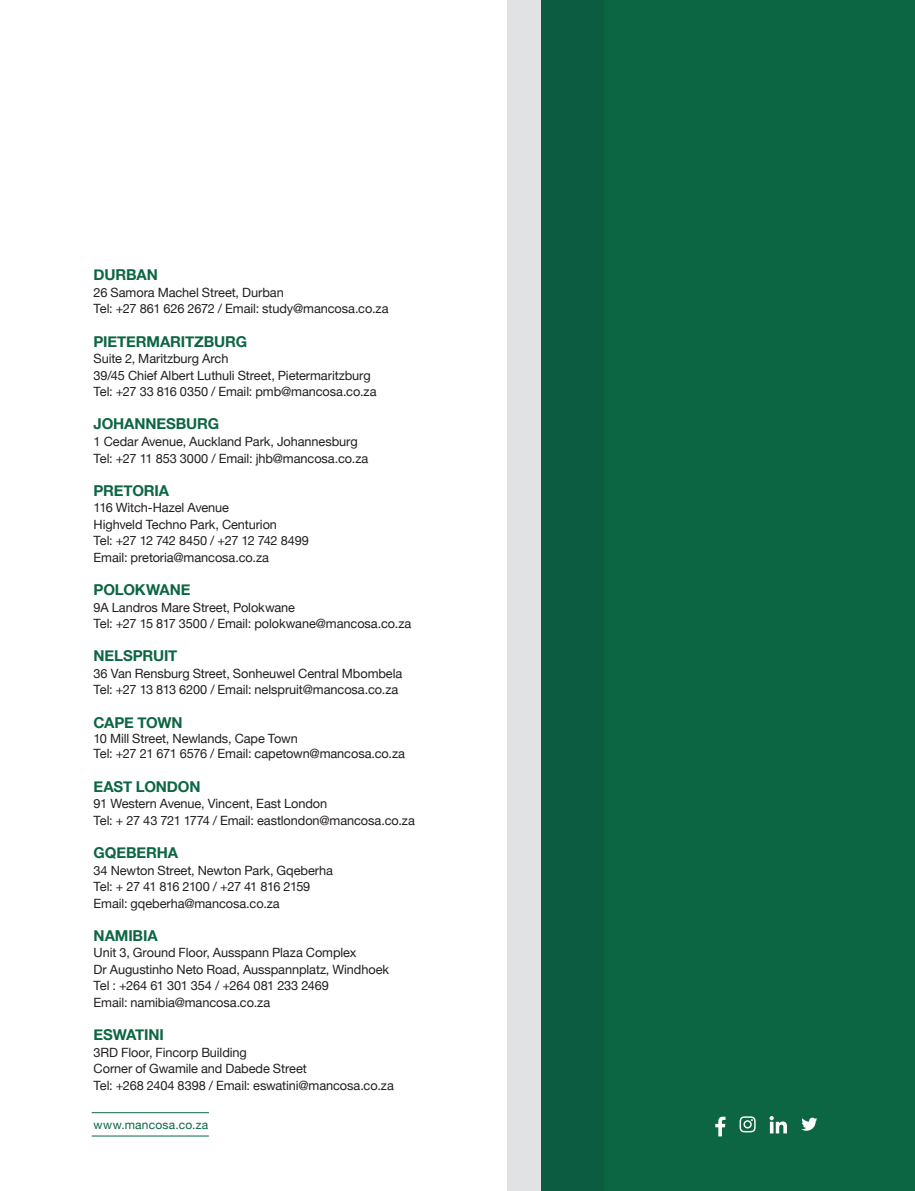
<style>
.page{position:relative;width:915px;height:1191px;background:#fff}
.page>*{position:absolute;margin:0;border:0;box-sizing:border-box;transform-origin:0 0}
.t1{font:700 15px "Helvetica Neue";letter-spacing:-.01em;color:#0d6643}
.t2{font:12.75px/16.5px "Helvetica Neue";letter-spacing:-.005em;color:#231f20}
.t3{font:12px "Helvetica Neue";letter-spacing:.02em;color:#0d6643}
</style>
<div class="page">
<div style="left:603px;top:0;width:311px;height:1191px;background:#0d6643"></div>
<svg style="left:769px;top:1116px;width:18px;height:18px"></svg>
<svg style="left:801px;top:1117px;width:17px;height:14px"></svg>
<svg style="left:715px;top:1116px;width:11px;height:20px"></svg>
<svg style="left:739px;top:1116px;width:17px;height:17px"></svg>
<hr style="left:92px;top:1135px;width:117px;height:1px;background:#0d6643">
<hr style="left:92px;top:1112px;width:117px;height:1px;background:#0d6643">
<div style="left:507px;top:0;width:34px;height:1191px;background:#e1e2e4"></div>
<div style="left:541px;top:0;width:62px;height:1191px;background:#0c5c41"></div>
<p class="t1" style="left:94px;top:269px;width:66px">DURBAN</p>
<p class="t2" style="left:94px;top:285px;width:296px">26 Samora Machel Street, Durban<br>Tel: +27 861 626 2672 / Email: study@mancosa.co.za</p>
<p class="t1" style="left:94px;top:336px;width:155px">PIETERMARITZBURG</p>
<p class="t2" style="left:94px;top:351px;width:284px">Suite 2, Maritzburg Arch<br>39/45 Chief Albert Luthuli Street, Pietermaritzburg<br>Tel: +27 33 816 0350 / Email: pmb@mancosa.co.za</p>
<p class="t1" style="left:94px;top:418px;width:127px">JOHANNESBURG</p>
<p class="t2" style="left:94px;top:434px;width:276px">1 Cedar Avenue, Auckland Park, Johannesburg<br>Tel: +27 11 853 3000 / Email: jhb@mancosa.co.za</p>
<p class="t1" style="left:94px;top:485px;width:77px">PRETORIA</p>
<p class="t2" style="left:94px;top:500px;width:217px">116 Witch-Hazel Avenue<br>Highveld Techno Park, Centurion<br>Tel: +27 12 742 8450 / +27 12 742 8499<br>Email: pretoria@mancosa.co.za</p>
<p class="t1" style="left:94px;top:584px;width:98px">POLOKWANE</p>
<p class="t2" style="left:94px;top:599px;width:319px">9A Landros Mare Street, Polokwane<br>Tel: +27 15 817 3500 / Email: polokwane@mancosa.co.za</p>
<p class="t1" style="left:94px;top:650px;width:85px">NELSPRUIT</p>
<p class="t2" style="left:94px;top:666px;width:310px">36 Van Rensburg Street, Sonheuwel Central Mbombela<br>Tel: +27 13 813 6200 / Email: nelspruit@mancosa.co.za</p>
<p class="t1" style="left:94px;top:717px;width:91px">CAPE TOWN</p>
<p class="t2" style="left:94px;top:731px;width:313px;line-height:15.3px">10 Mill Street, Newlands, Cape Town<br>Tel: +27 21 671 6576 / Email: capetown@mancosa.co.za</p>
<p class="t1" style="left:94px;top:780px;width:108px">EAST LONDON</p>
<p class="t2" style="left:94px;top:796px;width:323px">91 Western Avenue, Vincent, East London<br>Tel: + 27 43 721 1774 / Email: eastlondon@mancosa.co.za</p>
<p class="t1" style="left:94px;top:847px;width:86px">GQEBERHA</p>
<p class="t2" style="left:94px;top:862px;width:241px">34 Newton Street, Newton Park, Gqeberha<br>Tel: + 27 41 816 2100 / +27 41 816 2159<br>Email: gqeberha@mancosa.co.za</p>
<p class="t1" style="left:94px;top:930px;width:66px">NAMIBIA</p>
<p class="t2" style="left:94px;top:945px;width:297px">Unit 3, Ground Floor, Ausspann Plaza Complex<br>Dr Augustinho Neto Road, Ausspannplatz, Windhoek Tel : +264 61 301 354 / +264 081 233 2469<br>Email: namibia@mancosa.co.za</p>
<p class="t1" style="left:94px;top:1029px;width:72px">ESWATINI</p>
<p class="t2" style="left:94px;top:1044px;width:302px">3RD Floor, Fincorp Building<br>Corner of Gwamile and Dabede Street<br>Tel: +268 2404 8398 / Email: eswatini@mancosa.co.za</p>
<p class="t3" style="left:94px;top:1115px;width:116px">www.mancosa.co.za</p>
</div>
